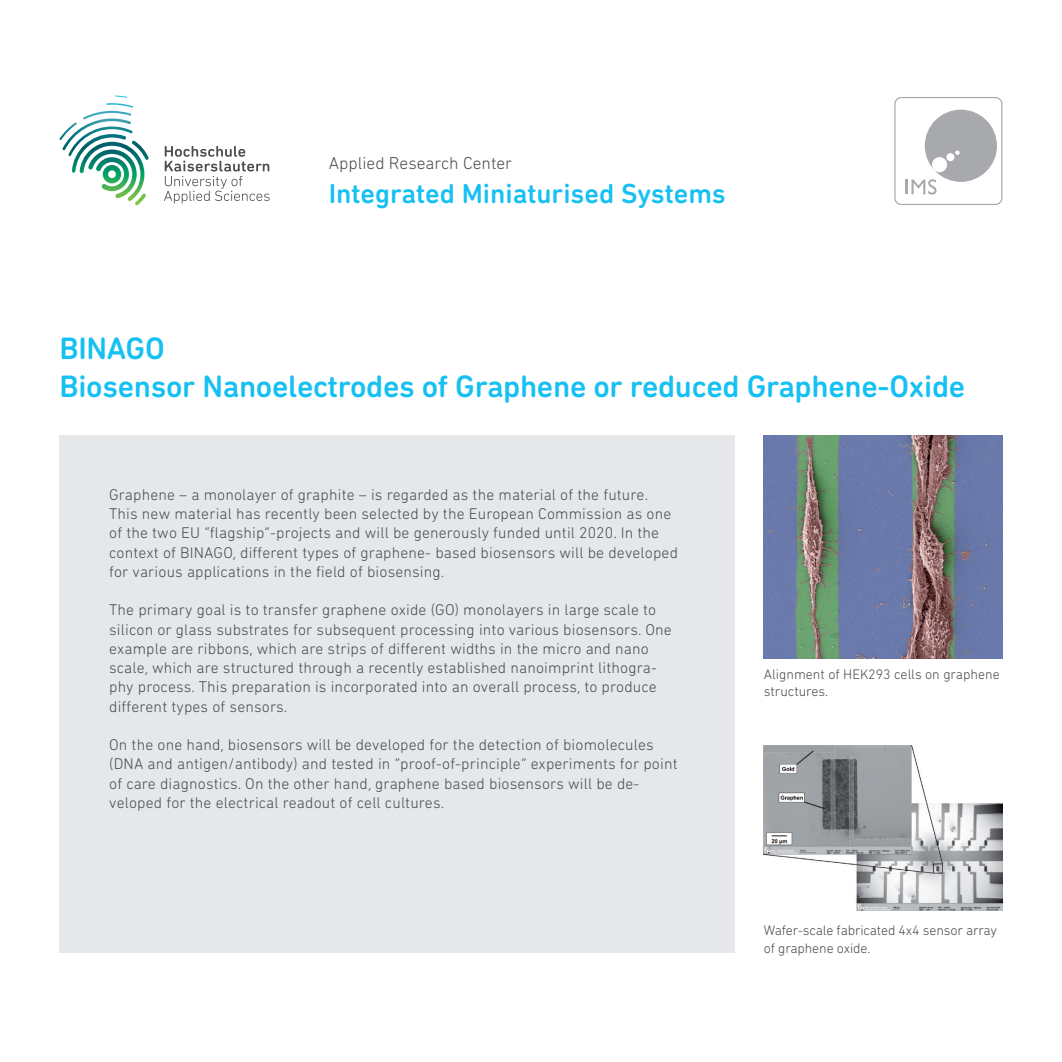
<style>
.page{position:relative;width:1062px;height:1062px;background:#fff}
.page>*{position:absolute;margin:0;border:0;box-sizing:border-box;transform-origin:0 0}
.t1{font:500 31.5px/38.5px "DIN Next Rounded LT Pro";letter-spacing:-.01em;color:#15c0f2}
.t2{font:500 28px "DIN Next Rounded LT Pro";color:#15c0f2}
.t3{font:300 17.5px "DIN Next Rounded LT Pro";color:#4b4c4d}
.t4{font:300 15.75px/19.2px "DIN Next Rounded LT Pro";letter-spacing:.01em;color:#4b4c4d}
.t5{font:300 14px/17.5px "DIN Next Rounded LT Pro";letter-spacing:-.01em;color:#4b4c4d}
</style>
<div class="page">
<div style="left:60px;top:435px;width:674px;height:517px;background:#e6e7e9"></div>
<img style="left:764px;top:435px;width:238px;height:223px">
<img style="left:764px;top:745px;width:238px;height:166px">
<svg style="left:59px;top:95px;width:90px;height:106px"></svg>
<svg style="left:164px;top:146px;width:105px;height:57px"></svg>
<div style="left:894px;top:97px;width:108px;height:108px;border:1px solid #a8a9ad;border-radius:6px"></div>
<hr style="left:905px;top:179px;width:3px;height:15px;background:#a8a9ad">
<svg style="left:911px;top:179px;width:25px;height:16px"></svg>
<div style="left:924px;top:110px;width:73px;height:72px;background:#a8a9ad;border-radius:50%"></div>
<div style="left:932px;top:157px;width:15px;height:15px;background:#fff;border-radius:50%"></div>
<div style="left:946px;top:153px;width:8px;height:8px;background:#fff;border-radius:50%"></div>
<svg style="left:955px;top:150px;width:4px;height:5px"></svg>
<p class="t3" style="left:329px;top:153px;width:185px">Applied Research Center</p>
<h2 class="t2" style="left:329px;top:177px;width:398px">Integrated Miniaturised Systems</h2>
<h1 class="t1" style="left:60px;top:328px;width:907px">BINAGO<br>Biosensor Nanoelectrodes of Graphene or reduced Graphene-Oxide</h1>
<p class="t4" style="left:109px;top:485px;width:570px">Graphene – a monolayer of graphite – is regarded as the material of the future.<br>This new material has recently been selected by the European Commission as one of the two EU “flagship”-projects and will be generously funded until 2020. In the context of BINAGO, different types of graphene- based biosensors will be developed for various applications in the field of biosensing.</p>
<p class="t4" style="left:109px;top:600px;width:564px">The primary goal is to transfer graphene oxide (GO) monolayers in large scale to silicon or glass substrates for subsequent processing into various biosensors. One example are ribbons, which are strips of different widths in the micro and nano scale, which are structured through a recently established nanoimprint lithogra&shy;phy process. This preparation is incorporated into an overall process, to produce different types of sensors.</p>
<p class="t4" style="left:109px;top:735px;width:570px">On the one hand, biosensors will be developed for the detection of biomolecules (DNA and antigen/antibody) and tested in “proof-of-principle” experiments for point of care diagnostics. On the other hand, graphene based biosensors will be de&shy;veloped for the electrical readout of cell cultures.</p>
<p class="t5" style="left:764px;top:665px;width:237px">Alignment of HEK293 cells on graphene structures.</p>
<p class="t5" style="left:764px;top:921px;width:235px">Wafer-scale fabricated 4x4 sensor array of graphene oxide.</p>
</div>
